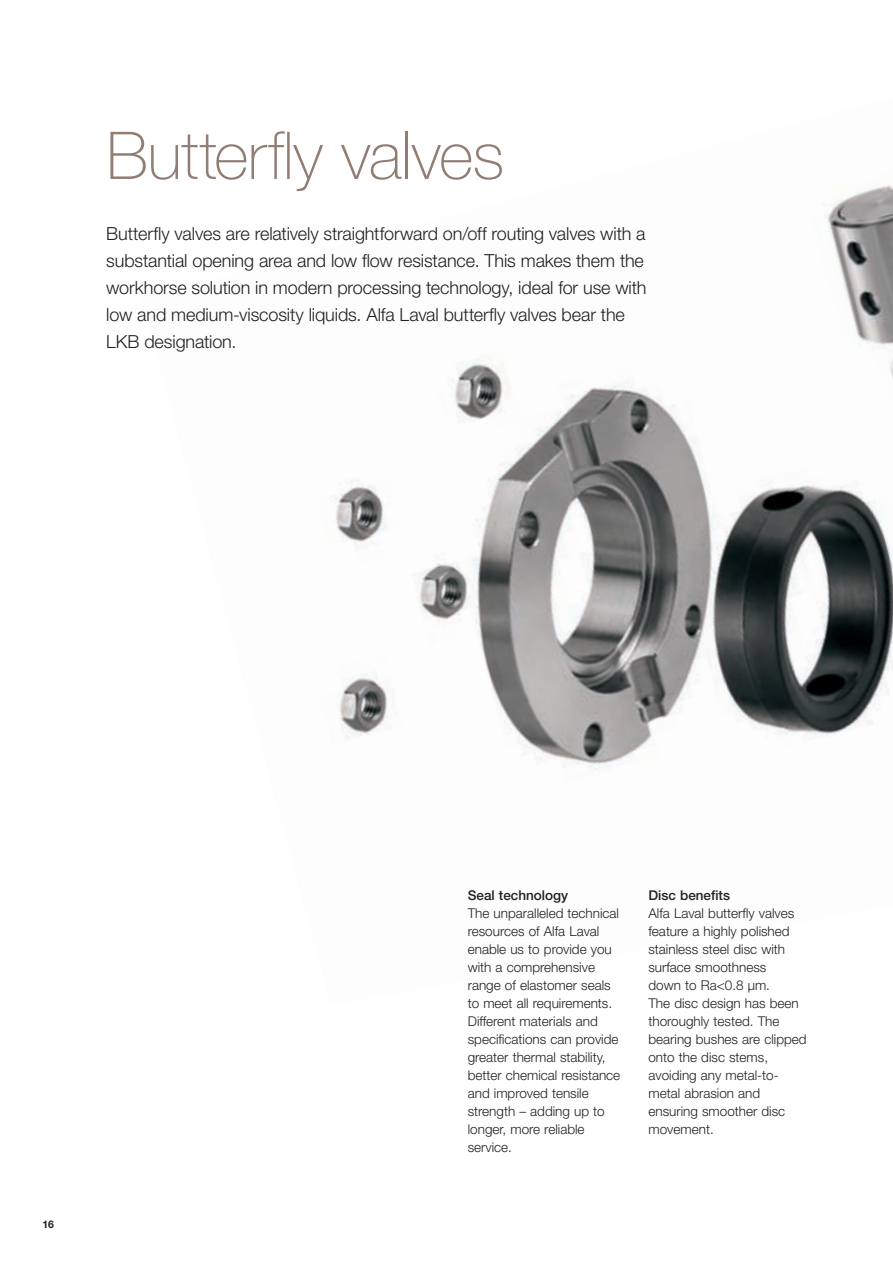
<style>
.page{position:relative;width:893px;height:1263px;background:#fff}
.page>*{position:absolute;margin:0;border:0;box-sizing:border-box;transform-origin:0 0}
.t1{font:100 66px "Helvetica Neue LT Std";letter-spacing:-.01em;color:#927d73}
.t2{font:300 18px/27px "Helvetica Neue LT Std";letter-spacing:-.005em;color:#231f20}
.t3{font:300 13.5px/18px "Helvetica Neue LT Std";color:#231f20}
.t4{font:500 13.5px "Helvetica Neue LT Std";color:#231f20}
.t5{font:700 10.5px "Helvetica Neue LT Std";color:#231f20}
</style>
<div class="page">
<img style="left:332px;top:185px;width:561px;height:586px">
<h1 class="t1" style="left:106px;top:118px;width:399px">Butterfly valves</h1>
<p class="t2" style="left:106px;top:220px;width:542px">Butterfly valves are relatively straightforward on/off routing valves with a substantial opening area and low flow resistance. This makes them the workhorse solution in modern processing technology, ideal for use with low and medium-viscosity liquids. Alfa Laval butterfly valves bear the LKB designation.</p>
<p class="t5" style="left:43px;top:1218px;width:13px">16</p>
<p class="t4" style="left:468px;top:887px;width:102px">Seal technology</p>
<p class="t3" style="left:468px;top:904px;width:154px">The unparalleled technical resources of Alfa Laval enable us to provide you with a comprehensive range of elastomer seals to meet all requirements.<br>Different materials and specifications can provide greater thermal stability, better chemical resistance and improved tensile strength – adding up to longer, more reliable service.</p>
<p class="t4" style="left:648px;top:887px;width:83px">Disc benefits</p>
<p class="t3" style="left:648px;top:904px;width:160px">Alfa Laval butterfly valves feature a highly polished stainless steel disc with surface smoothness<br>down to Ra&lt;0.8 µm.<br>The disc design has been thoroughly tested. The bearing bushes are clipped onto the disc stems, avoiding any metal-to&shy;metal abrasion and ensuring smoother disc movement.</p>
</div>
